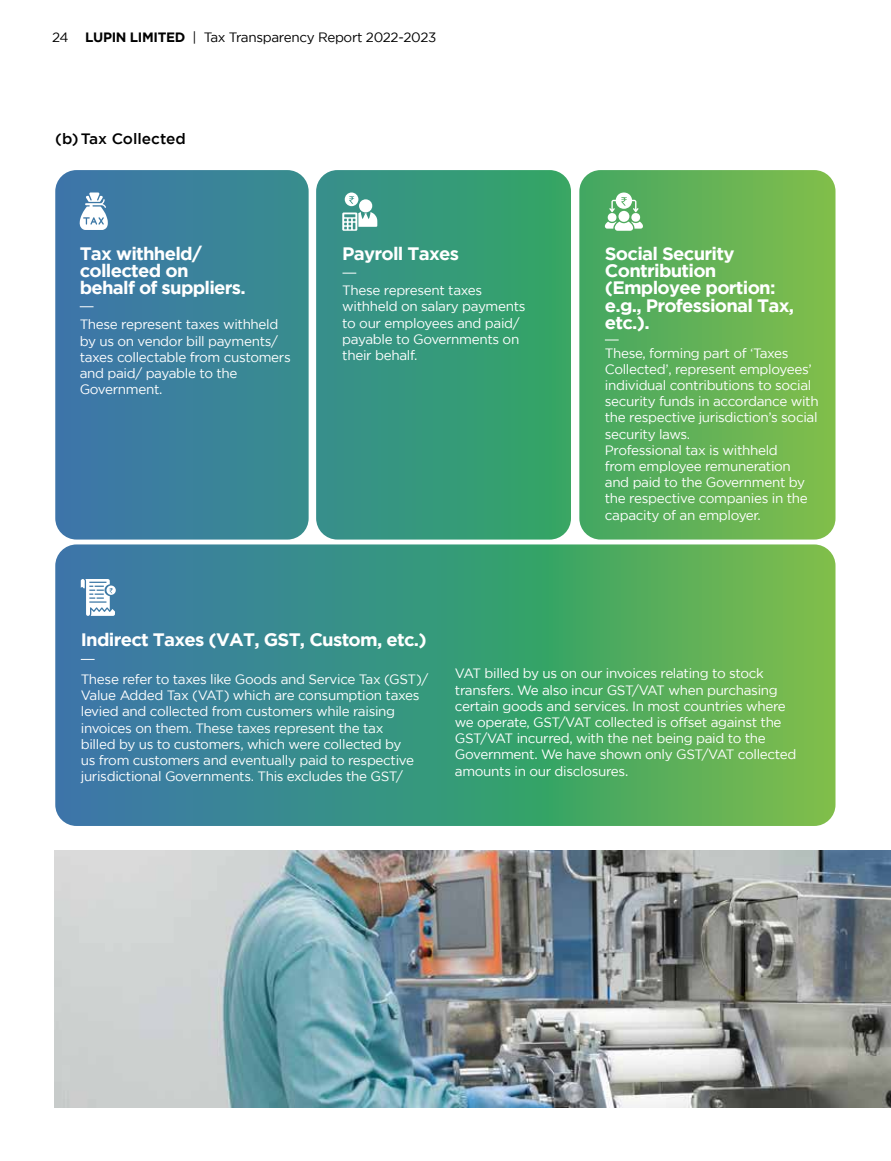
<style>
.page{position:relative;width:891px;height:1161px;background:#fff}
.page>*{position:absolute;margin:0;border:0;box-sizing:border-box;transform-origin:0 0}
.t1{font:700 18px/17.2px "Gotham";letter-spacing:-.04em;color:#fff}
.t2{font:500 15px "Gotham";color:#000}
.t3{font:13.5px/16.2px "Gotham";letter-spacing:-.025em;color:#fff}
.t4{font:13.5px "Gotham";letter-spacing:-.025em;color:#000}
.s1{font-weight:700}
</style>
<div class="page">
<svg style="left:55px;top:544px;width:781px;height:282px;background:#479a78"></svg>
<svg style="left:579px;top:170px;width:257px;height:370px;background:#65b357"></svg>
<svg style="left:316px;top:170px;width:255px;height:370px;background:#369a78"></svg>
<svg style="left:342px;top:273px;width:14px;height:1px"></svg>
<svg style="left:55px;top:170px;width:254px;height:370px;background:#3c819c"></svg>
<svg style="left:80px;top:306px;width:14px;height:1px"></svg>
<svg style="left:81px;top:659px;width:14px;height:1px"></svg>
<svg style="left:605px;top:340px;width:14px;height:1px"></svg>
<img style="left:54px;top:850px;width:837px;height:257px">
<svg style="left:80px;top:193px;width:28px;height:37px"></svg>
<div style="left:359px;top:199px;width:13px;height:13px;background:#fff;border-radius:50%"></div>
<svg style="left:342px;top:212px;width:35px;height:19px"></svg>
<svg style="left:345px;top:193px;width:13px;height:13px"></svg>
<div style="left:607px;top:213px;width:9px;height:9px;background:#fff;border-radius:50%"></div>
<div style="left:618px;top:211px;width:12px;height:11px;background:#fff;border-radius:50%"></div>
<div style="left:631px;top:213px;width:9px;height:9px;background:#fff;border-radius:50%"></div>
<svg style="left:609px;top:192px;width:30px;height:20px"></svg>
<svg style="left:605px;top:221px;width:38px;height:10px"></svg>
<svg style="left:81px;top:579px;width:35px;height:37px"></svg>
<p class="t4" style="left:52px;top:30px;width:386px">24 <span class="s1">LUPIN LIMITED</span> | Tax Transparency Report 2022-2023</p>
<p class="t2" style="left:55px;top:130px;width:132px">(b)Tax Collected</p>
<h1 class="t1" style="left:80px;top:244px;width:168px">Tax withheld/ collected on behalf of suppliers.</h1>
<p class="t3" style="left:80px;top:316px;width:213px">These represent taxes withheld by us on vendor bill payments/ taxes collectable from customers and paid/ payable to the<br>Government.</p>
<h1 class="t1" style="left:342px;top:244px;width:118px">Payroll Taxes</h1>
<p class="t3" style="left:342px;top:282px;width:185px">These represent taxes withheld on salary payments to our employees and paid/ payable to Governments on their behalf.</p>
<h1 class="t1" style="left:605px;top:244px;width:191px">Social Security<br>Contribution (Employee portion: e.g., Professional Tax, etc.).</h1>
<p class="t3" style="left:605px;top:344px;width:215px">These, forming part of ‘Taxes<br>Collected’, represent employees’ individual contributions to social security funds in accordance with the respective jurisdiction’s social security laws.<br>Professional tax is withheld<br>from employee remuneration and paid to the Government by the respective companies in the capacity of an employer.</p>
<h1 class="t1" style="left:81px;top:630px;width:347px">Indirect Taxes (VAT, GST, Custom, etc.)</h1>
<p class="t3" style="left:81px;top:671px;width:349px">These refer to taxes like Goods and Service Tax (GST)/ Value Added Tax (VAT) which are consumption taxes levied and collected from customers while raising invoices on them. These taxes represent the tax<br>billed by us to customers, which were collected by<br>us from customers and eventually paid to respective jurisdictional Governments. This excludes the GST/</p>
<p class="t3" style="left:455px;top:665px;width:343px">VAT billed by us on our invoices relating to stock transfers. We also incur GST/VAT when purchasing certain goods and services. In most countries where we operate, GST/VAT collected is offset against the GST/VAT incurred, with the net being paid to the Government. We have shown only GST/VAT collected amounts in our disclosures.</p>
</div>
